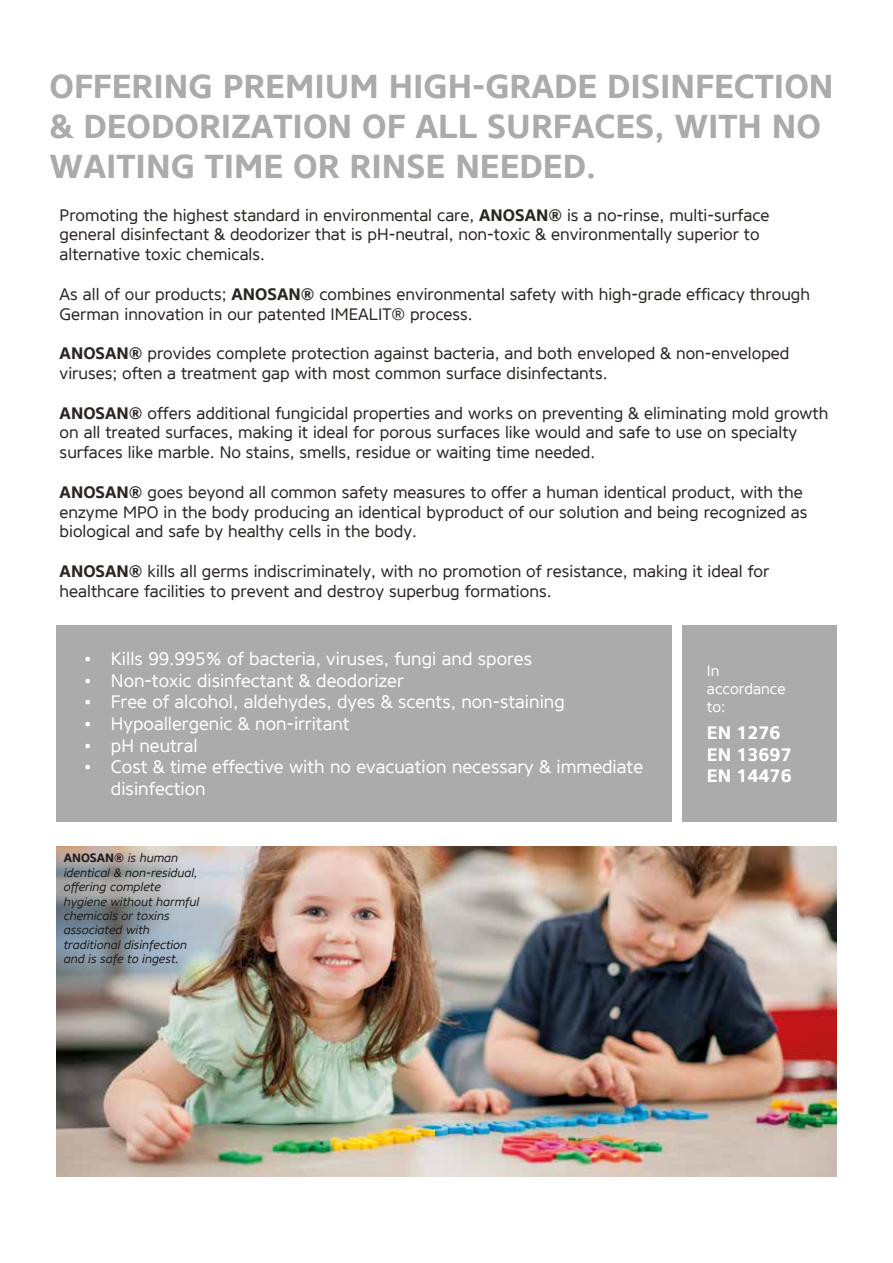
<style>
.page{position:relative;width:893px;height:1263px;background:#fff}
.page>*{position:absolute;margin:0;border:0;box-sizing:border-box;transform-origin:0 0}
.t1{font:700 33px/39.6px "Core Sans N65";color:#acabab}
.t2{font:18px/21.6px "Core Sans NW01 45";color:#fff}
.t3{font:700 18px/21.6px "Core Sans N65";color:#fff}
.t4{font:16.5px/19.8px "Core Sans NW01 45";color:#2b2523}
.t5{font:15px/18px "Core Sans NW01 45";color:#fff}
.t6{font:italic 12px/14.4px "Core Sans N45";color:#1d1d1b}
.t7{font:700 12px "Core Sans N65";color:#1d1d1b}
.s1{font-family:"Core Sans N65";font-weight:700}
.s2{font-family:"Core Sans N45";font-weight:400;font-style:italic}
</style>
<div class="page">
<div style="left:56px;top:625px;width:616px;height:197px;background:#acabab"></div>
<div style="left:682px;top:625px;width:155px;height:197px;background:#acabab"></div>
<img style="left:56px;top:847px;width:780px;height:329px">
<h1 class="t1" style="left:50px;top:67px;width:785px">OFFERING PREMIUM HIGH-GRADE DISINFECTION &amp; DEODORIZATION OF ALL SURFACES, WITH NO<br>WAITING TIME OR RINSE NEEDED.</h1>
<p class="t4" style="left:60px;top:205px;width:711px">Promoting the highest standard in environmental care, <span class="s1">ANOSAN®</span> is a no-rinse, multi-surface general disinfectant &amp; deodorizer that is pH-neutral, non-toxic &amp; environmentally superior to alternative toxic chemicals.</p>
<p class="t4" style="left:60px;top:284px;width:752px">As all of our products; <span class="s1">ANOSAN®</span> combines environmental safety with high-grade efficacy through<br>German innovation in our patented IMEALIT® process.</p>
<p class="t4" style="left:60px;top:343px;width:731px"><span class="s1">ANOSAN®</span> provides complete protection against bacteria, and both enveloped &amp; non-enveloped viruses; often a treatment gap with most common surface disinfectants.</p>
<p class="t4" style="left:60px;top:403px;width:770px"><span class="s1">ANOSAN®</span> offers additional fungicidal properties and works on preventing &amp; eliminating mold growth on all treated surfaces, making it ideal for porous surfaces like would and safe to use on specialty surfaces like marble. No stains, smells, residue or waiting time needed.</p>
<p class="t4" style="left:60px;top:482px;width:749px"><span class="s1">ANOSAN®</span> goes beyond all common safety measures to offer a human identical product, with the enzyme MPO in the body producing an identical byproduct of our solution and being recognized as biological and safe by healthy cells in the body.</p>
<p class="t4" style="left:60px;top:561px;width:711px"><span class="s1">ANOSAN®</span> kills all germs indiscriminately, with no promotion of resistance, making it ideal for healthcare facilities to prevent and destroy superbug formations.</p>
<p class="t2" style="left:84px;top:648px;width:450px">• Kills 99.995% of bacteria, viruses, fungi and spores</p>
<p class="t2" style="left:84px;top:669px;width:322px">• Non-toxic disinfectant &amp; deodorizer</p>
<p class="t2" style="left:84px;top:691px;width:483px">• Free of alcohol, aldehydes, dyes &amp; scents, non-staining</p>
<p class="t2" style="left:84px;top:713px;width:267px">• Hypoallergenic &amp; non-irritant</p>
<p class="t2" style="left:84px;top:734px;width:115px">• pH neutral</p>
<p class="t2" style="left:111px;top:756px;width:534px;text-indent:-27px">• Cost &amp; time effective with no evacuation necessary &amp; immediate disinfection</p>
<p class="t7" style="left:64px;top:850px;width:116px">ANOSAN® <span class="s2">is human</span></p>
<p class="t6" style="left:64px;top:865px;width:137px">identical &amp; non-residual, offering complete hygiene without harmful chemicals or toxins associated with traditional disinfection and is safe to ingest.</p>
<p class="t5" style="left:707px;top:661px;width:80px">In accordance to:</p>
<p class="t3" style="left:707px;top:722px;width:86px">EN 1276<br>EN 13697<br>EN 14476</p>
</div>
